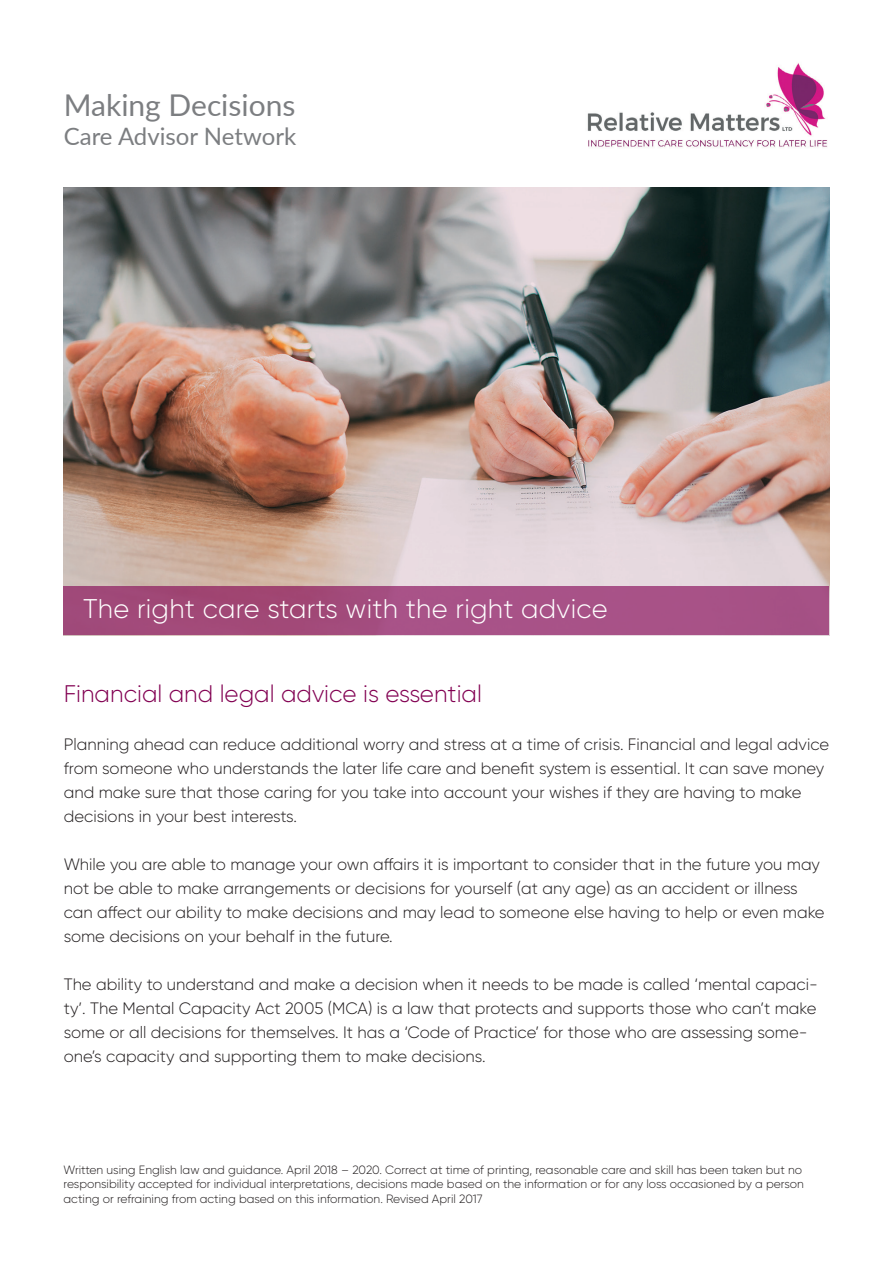
<style>
.page{position:relative;width:893px;height:1263px;background:#fff}
.page>*{position:absolute;margin:0;border:0;box-sizing:border-box;transform-origin:0 0}
.t1{font:30px "Lato";color:#7c7e81}
.t2{font:300 27px "Gilroy";letter-spacing:.01em;color:#fff}
.t3{font:300 24px "Gilroy";color:#820052}
.t4{font:24px "Lato";color:#7c7e81}
.t5{font:300 16.5px/24px "Gilroy";color:#231f20}
.t6{font:300 12px/14.4px "Gilroy";color:#231f20}
</style>
<div class="page">
<img style="left:64px;top:187px;width:765px;height:449px">
<div style="left:64px;top:587px;width:765px;height:48px;background:linear-gradient(to right,#a04876,#a9548b)"></div>
<img style="left:587px;top:63px;width:241px;height:84px">
<h1 class="t1" style="left:64px;top:84px;width:233px">Making Decisions</h1>
<h3 class="t4" style="left:64px;top:119px;width:234px">Care Advisor Network</h3>
<h2 class="t2" style="left:83px;top:592px;width:526px">The right care starts with the right advice</h2>
<h3 class="t3" style="left:64px;top:679px;width:420px">Financial and legal advice is essential</h3>
<p class="t5" style="left:64px;top:732px;width:767px">Planning ahead can reduce additional worry and stress at a time of crisis. Financial and legal advice from someone who understands the later life care and benefit system is essential. It can save money and make sure that those caring for you take into account your wishes if they are having to make decisions in your best interests.</p>
<p class="t5" style="left:64px;top:852px;width:762px">While you are able to manage your own affairs it is important to consider that in the future you may not be able to make arrangements or decisions for yourself (at any age) as an accident or illness can affect our ability to make decisions and may lead to someone else having to help or even make some decisions on your behalf in the future.</p>
<p class="t5" style="left:64px;top:972px;width:756px">The ability to understand and make a decision when it needs to be made is called ‘mental capaci&shy;ty’. The Mental Capacity Act 2005 (MCA) is a law that protects and supports those who can’t make some or all decisions for themselves. It has a ‘Code of Practice’ for those who are assessing some&shy;one’s capacity and supporting them to make decisions.</p>
<p class="t6" style="left:64px;top:1162px;width:742px">Written using English law and guidance. April 2018 – 2020. Correct at time of printing, reasonable care and skill has been taken but no responsibility accepted for individual interpretations, decisions made based on the information or for any loss occasioned by a person acting or refraining from acting based on this information. Revised April 2017</p>
</div>
